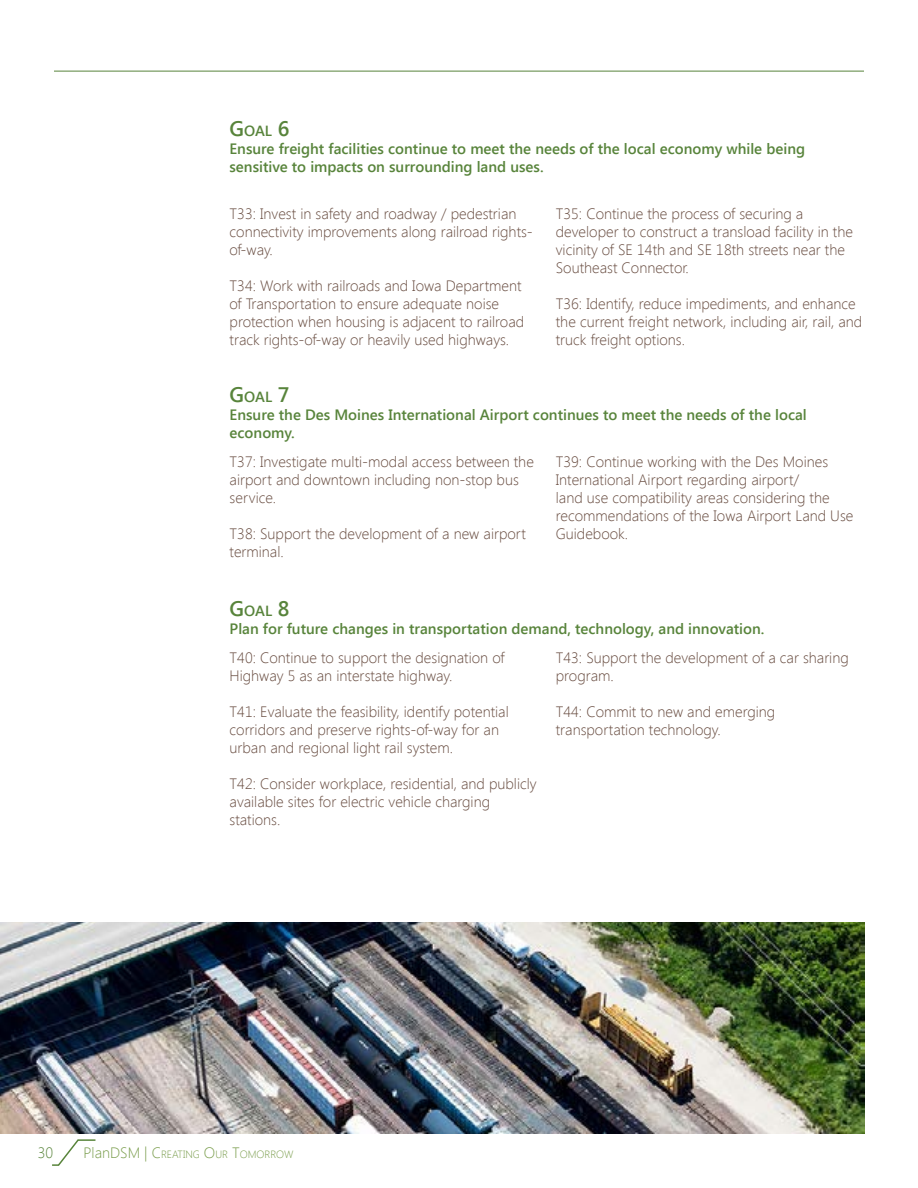
<style>
.page{position:relative;width:918px;height:1188px;background:#fff}
.page>*{position:absolute;margin:0;border:0;box-sizing:border-box;transform-origin:0 0}
.t1{font:300 15px/18px "Segoe UI";color:#664a3e}
.t2{font:600 15px/18px "Segoe UI";color:#58843b}
.t3{font:300 15px "Segoe UI";color:#58843b}
.t4{font:600 14.7px "Segoe UI";letter-spacing:-.005em;color:#58843b}
.t5{font:300 10.5px "Segoe UI";color:#789c4a}
.s1{font-size:21px}
.s2{font-size:15px}
</style>
<div class="page">
<svg style="left:52px;top:1139px;width:43px;height:27px"></svg>
<hr style="left:54px;top:71px;width:810px;height:1px;background:#58843b">
<img style="left:0;top:923px;width:864px;height:211px">
<p class="t4" style="left:230px;top:121px;width:62px"><span class="s1">G</span>OAL <span class="s1">6</span></p>
<p class="t2" style="left:230px;top:139px;width:577px">Ensure freight facilities continue to meet the needs of the local economy while being sensitive to impacts on surrounding land uses.</p>
<p class="t1" style="left:230px;top:204px;width:305px">T33: Invest in safety and roadway / pedestrian connectivity improvements along railroad rights&shy;of-way.</p>
<p class="t1" style="left:230px;top:276px;width:296px">T34: Work with railroads and Iowa Department of Transportation to ensure adequate noise protection when housing is adjacent to railroad track rights-of-way or heavily used highways.</p>
<p class="t1" style="left:556px;top:204px;width:299px">T35: Continue the process of securing a developer to construct a transload facility in the vicinity of SE 14th and SE 18th streets near the Southeast Connector.</p>
<p class="t1" style="left:556px;top:294px;width:308px">T36: Identify, reduce impediments, and enhance the current freight network, including air, rail, and truck freight options.</p>
<p class="t4" style="left:230px;top:387px;width:62px"><span class="s1">G</span>OAL <span class="s1">7</span></p>
<p class="t2" style="left:230px;top:405px;width:579px">Ensure the Des Moines International Airport continues to meet the needs of the local economy.</p>
<p class="t1" style="left:230px;top:452px;width:306px">T37: Investigate multi-modal access between the airport and downtown including non-stop bus service.</p>
<p class="t1" style="left:230px;top:524px;width:298px">T38: Support the development of a new airport terminal.</p>
<p class="t1" style="left:556px;top:452px;width:299px">T39: Continue working with the Des Moines International Airport regarding airport/<br>land use compatibility areas considering the recommendations of the Iowa Airport Land Use Guidebook.</p>
<p class="t4" style="left:230px;top:600px;width:62px"><span class="s1">G</span>OAL <span class="s1">8</span></p>
<p class="t2" style="left:230px;top:619px;width:536px">Plan for future changes in transportation demand, technology, and innovation.</p>
<p class="t1" style="left:230px;top:648px;width:276px">T40: Continue to support the designation of<br>Highway 5 as an interstate highway.</p>
<p class="t1" style="left:230px;top:702px;width:281px">T41: Evaluate the feasibility, identify potential corridors and preserve rights-of-way for an urban and regional light rail system.</p>
<p class="t1" style="left:230px;top:774px;width:309px">T42: Consider workplace, residential, and publicly available sites for electric vehicle charging stations.</p>
<p class="t1" style="left:556px;top:648px;width:294px">T43: Support the development of a car sharing program.</p>
<p class="t1" style="left:556px;top:702px;width:221px">T44: Commit to new and emerging transportation technology.</p>
<p class="t3" style="left:38px;top:1142px;width:17px">30</p>
<p class="t5" style="left:83px;top:1147px;width:212px"><span class="s2">PlanDSM |</span> <span class="s2">C</span>REATING <span class="s2">O</span>UR <span class="s2">T</span>OMORROW</p>
</div>
